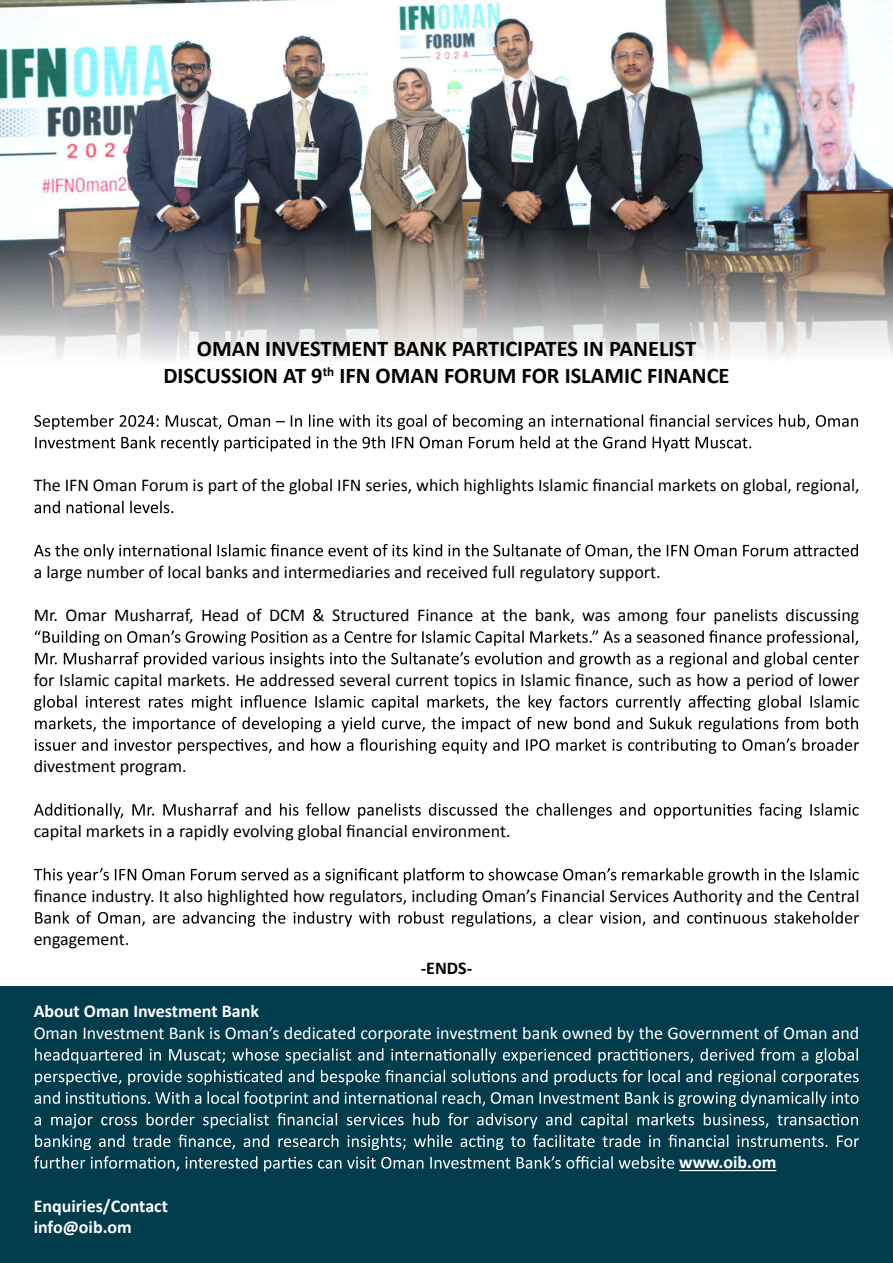
<style>
.page{position:relative;width:893px;height:1263px;background:#fff}
.page>*{position:absolute;margin:0;border:0;box-sizing:border-box;transform-origin:0 0}
.t1{font:700 22.5px/27px "Calibri";color:#000;text-align:center}
.t2{font:18px "Calibri";color:#000}
.t3{font:18px "Calibri";color:#fff}
.t4{font:700 18px/21.6px "Calibri";color:#fff}
.t5{font:700 18px "Calibri";color:#000}
</style>
<div class="page">
<img style="left:0;top:0;width:893px;height:207px">
<svg style="left:0;top:207px;width:893px;height:353px"></svg>
<div style="left:0;top:986px;width:893px;height:277px;background:#003c4c"></div>
<svg style="left:34px;top:414px;width:824px;height:16px"></svg>
<svg style="left:35px;top:436px;width:716px;height:15px"></svg>
<svg style="left:34px;top:501px;width:139px;height:12px"></svg>
<svg style="left:34px;top:544px;width:824px;height:15px"></svg>
<svg style="left:35px;top:630px;width:823px;height:16px"></svg>
<svg style="left:35px;top:652px;width:824px;height:15px"></svg>
<svg style="left:34px;top:695px;width:825px;height:16px"></svg>
<svg style="left:35px;top:717px;width:823px;height:15px"></svg>
<svg style="left:35px;top:738px;width:824px;height:16px"></svg>
<svg style="left:34px;top:803px;width:825px;height:16px"></svg>
<svg style="left:34px;top:868px;width:825px;height:15px"></svg>
<svg style="left:35px;top:911px;width:824px;height:16px"></svg>
<svg style="left:35px;top:1048px;width:823px;height:16px"></svg>
<svg style="left:35px;top:1070px;width:824px;height:15px"></svg>
<svg style="left:34px;top:1091px;width:824px;height:16px"></svg>
<svg style="left:34px;top:1113px;width:824px;height:15px"></svg>
<svg style="left:35px;top:1134px;width:824px;height:16px"></svg>
<svg style="left:34px;top:1156px;width:640px;height:16px"></svg>
<hr style="left:679px;top:1170px;width:97px;height:1px;background:#fff">
<p class="t1" style="left:163px;top:334px;width:568px">OMAN INVESTMENT BANK PARTICIPATES IN PANELIST<br>DISCUSSION AT 9<sup>th</sup> IFN OMAN FORUM FOR ISLAMIC FINANCE</p>
<p class="t2" style="left:34px;top:473px;width:827px">The IFN Oman Forum is part of the global IFN series, which highlights Islamic financial markets on global, regional,</p>
<p class="t2" style="left:34px;top:559px;width:629px">a large number of local banks and intermediaries and received full regulatory support.</p>
<p class="t2" style="left:34px;top:603px;width:827px">Mr. Omar Musharraf, Head of DCM &amp; Structured Finance at the bank, was among four panelists discussing</p>
<p class="t2" style="left:34px;top:667px;width:827px">for Islamic capital markets. He addressed several current topics in Islamic finance, such as how a period of lower</p>
<p class="t2" style="left:34px;top:754px;width:155px">divestment program.</p>
<p class="t2" style="left:34px;top:819px;width:478px">capital markets in a rapidly evolving global financial environment.</p>
<p class="t2" style="left:34px;top:883px;width:827px">finance industry. It also highlighted how regulators, including Oman’s Financial Services Authority and the Central</p>
<p class="t2" style="left:34px;top:927px;width:97px">engagement.</p>
<p class="t5" style="left:421px;top:955px;width:53px">-ENDS-</p>
<p class="t4" style="left:34px;top:1000px;width:227px">About Oman Investment Bank</p>
<p class="t3" style="left:34px;top:1020px;width:827px">Oman Investment Bank is Oman’s dedicated corporate investment bank owned by the Government of Oman and</p>
<p class="t4" style="left:34px;top:1194px;width:136px">Enquiries/Contact info@oib.om</p>
<p class="t4" style="left:679px;top:1151px;width:99px">www.oib.om</p>
</div>
